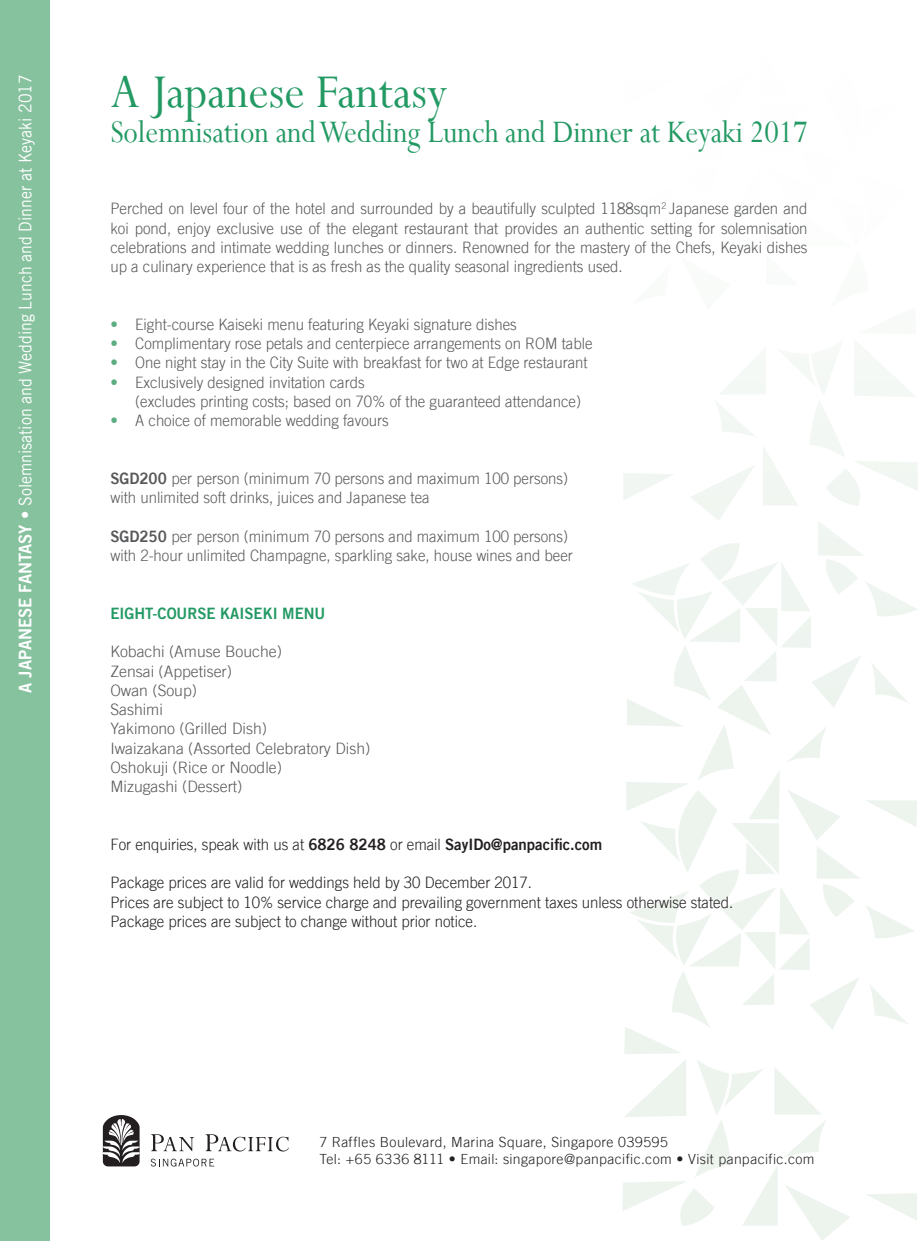
<style>
.page{position:relative;width:918px;height:1241px;background:#fff}
.page>*{position:absolute;margin:0;border:0;box-sizing:border-box;transform-origin:0 0}
.t1{font:52.5px "Perpetua";color:#239963;scale:.95 1}
.t2{font:35px "Perpetua";color:#239963;scale:.9 1}
.t3{font:17.5px "Trade Gothic LT";color:#fff;scale:.95 1}
.t4{font:300 15.75px/19.2px "Trade Gothic LT";color:#57585a;text-align:justify;scale:.95 1}
.t5{font:300 15.75px "Trade Gothic LT";color:#231f20;scale:.95 1}
.t6{font:300 15.75px "Trade Gothic LT";color:#57585a}
.t7{font:15.75px "Trade Gothic LT Bold Two";color:#239963;scale:.95 1}
.t8{font:300 14px "Trade Gothic LT";letter-spacing:.03em;color:#231f20}
.s1{font-family:"Trade Gothic LT Bold Two"}
.s2{color:#5cad81}
.s3{font-family:"Trade Gothic LT Bold Two";font-weight:400}
</style>
<div class="page">
<div style="left:0;top:0;width:50px;height:1240px;background:#87c29f"></div>
<svg style="left:622px;top:380px;width:296px;height:860px"></svg>
<svg style="left:103px;top:1115px;width:37px;height:51px"></svg>
<svg style="left:151px;top:1158px;width:63px;height:8px"></svg>
<svg style="left:151px;top:1134px;width:43px;height:16px"></svg>
<svg style="left:206px;top:1134px;width:83px;height:17px"></svg>
<p class="t3" style="left:15px;top:692px;width:652px;rotate:-90deg"><span class="s1">A JAPANESE FANTASY</span> • Solemnisation and Wedding Lunch and Dinner at Keyaki 2017</p>
<p class="t1" style="left:110px;top:59px;width:356px">A Japanese Fantasy</p>
<p class="t2" style="left:110px;top:110px;width:776px">Solemnisation and Wedding Lunch and Dinner at Keyaki 2017</p>
<p class="t4" style="left:110px;top:199px;width:735px">Perched on level four of the hotel and surrounded by a beautifully sculpted 1188sqm<sup>2</sup> Japanese garden and koi pond, enjoy exclusive use of the elegant restaurant that provides an authentic setting for solemnisation celebrations and intimate wedding lunches or dinners. Renowned for the mastery of the Chefs, Keyaki dishes up a culinary experience that is as fresh as the quality seasonal ingredients used.</p>
<p class="t4" style="left:110px;top:314px;width:429px"><span class="s2">•</span> Eight-course Kaiseki menu featuring Keyaki signature dishes</p>
<p class="t4" style="left:110px;top:333px;width:509px"><span class="s2">•</span> Complimentary rose petals and centerpiece arrangements on ROM table</p>
<p class="t4" style="left:110px;top:353px;width:504px"><span class="s2">•</span> One night stay in the City Suite with breakfast for two at Edge restaurant</p>
<p class="t4" style="left:110px;top:372px;width:269px"><span class="s2">•</span> Exclusively designed invitation cards</p>
<p class="t4" style="left:135px;top:391px;width:471px">(excludes printing costs; based on 70% of the guaranteed attendance)</p>
<p class="t4" style="left:110px;top:410px;width:295px"><span class="s2">•</span> A choice of memorable wedding favours</p>
<p class="t4" style="left:110px;top:468px;width:483px"><span class="s3">SGD200</span> per person (minimum 70 persons and maximum 100 persons)</p>
<p class="t4" style="left:110px;top:487px;width:338px">with unlimited soft drinks, juices and Japanese tea</p>
<p class="t4" style="left:110px;top:526px;width:483px"><span class="s3">SGD250</span> per person (minimum 70 persons and maximum 100 persons)</p>
<p class="t4" style="left:110px;top:545px;width:488px">with 2-hour unlimited Champagne, sparkling sake, house wines and beer</p>
<p class="t7" style="left:110px;top:603px;width:228px">EIGHT-COURSE KAISEKI MENU</p>
<p class="t6" style="left:110px;top:642px;width:173px">Kobachi (Amuse Bouche)</p>
<p class="t6" style="left:110px;top:661px;width:123px">Zensai (Appetiser)</p>
<p class="t6" style="left:110px;top:680px;width:88px">Owan (Soup)</p>
<p class="t6" style="left:110px;top:700px;width:54px">Sashimi</p>
<p class="t6" style="left:110px;top:719px;width:158px">Yakimono (Grilled Dish)</p>
<p class="t6" style="left:110px;top:738px;width:261px">Iwaizakana (Assorted Celebratory Dish)</p>
<p class="t6" style="left:110px;top:757px;width:173px">Oshokuji (Rice or Noodle)</p>
<p class="t6" style="left:110px;top:777px;width:134px">Mizugashi (Dessert)</p>
<p class="t5" style="left:110px;top:834px;width:519px">For enquiries, speak with us at <span class="s3">6826 8248</span> or email <span class="s3">SayIDo@panpacific.com</span></p>
<p class="t5" style="left:110px;top:873px;width:445px">Package prices are valid for weddings held by 30 December 2017.</p>
<p class="t5" style="left:110px;top:892px;width:657px">Prices are subject to 10% service charge and prevailing government taxes unless otherwise stated.</p>
<p class="t5" style="left:110px;top:911px;width:387px">Package prices are subject to change without prior notice.</p>
<p class="t8" style="left:319px;top:1133px;width:350px">7 Raffles Boulevard, Marina Square, Singapore 039595</p>
<p class="t8" style="left:319px;top:1150px;width:497px">Tel: +65 6336 8111 • Email: singapore@panpacific.com • Visit panpacific.com</p>
</div>
